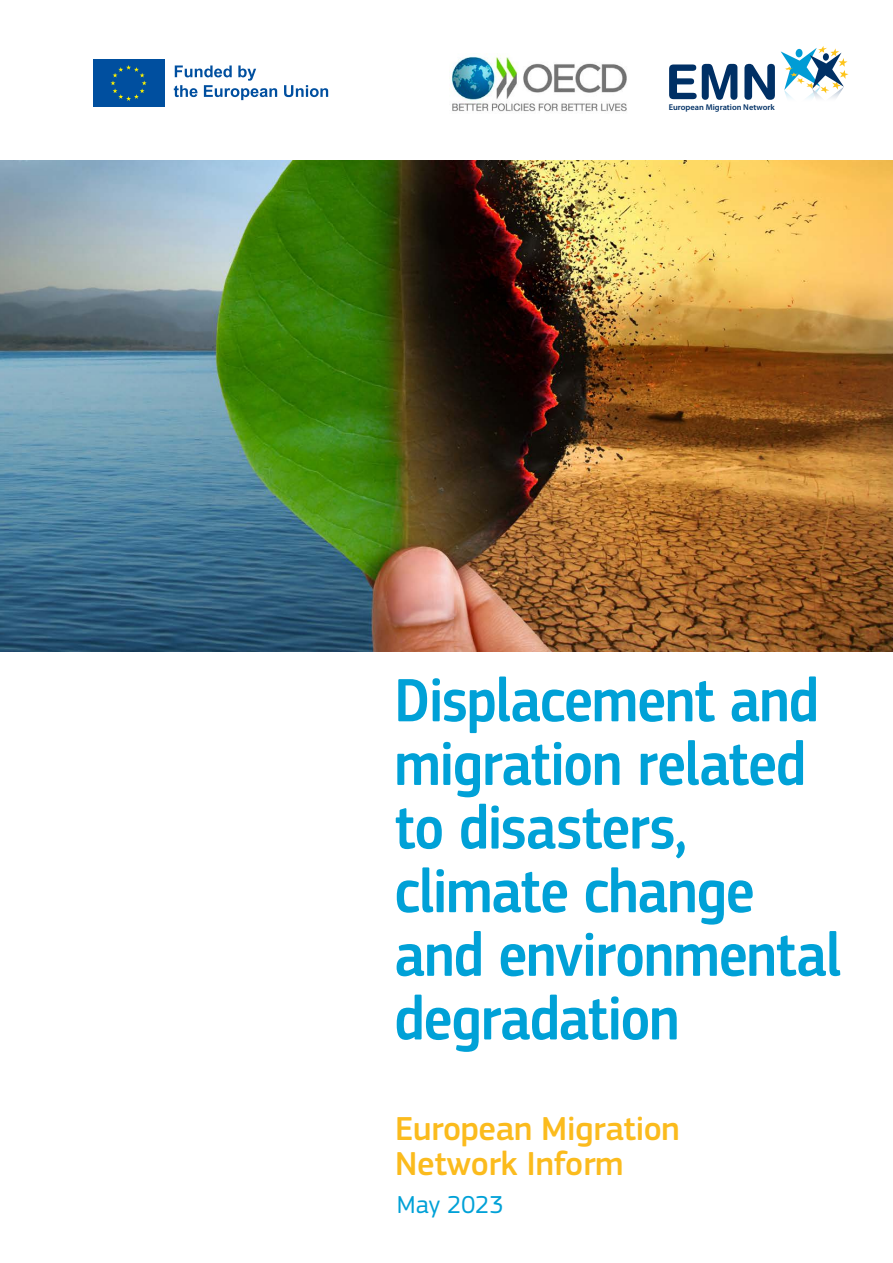
<style>
.page{position:relative;width:893px;height:1263px;background:#fff}
.page>*{position:absolute;margin:0;border:0;box-sizing:border-box;transform-origin:0 0}
.heading1_nonum{font:500 63.6px/63.6px "EC Square Sans Cond Pro";letter-spacing:-.005em;color:#00a1d7}
.t1{font:500 34.5px/34.5px "EC Square Sans Pro";letter-spacing:-.01em;color:#fbbb1d}
.t2{font:25.5px "EC Square Sans Pro";letter-spacing:-.005em;color:#00a1d7}
.t3{font:600 8.4px "Myriad Pro";color:#003065}
</style>
<div class="page">
<img style="left:0;top:160px;width:893px;height:491px">
<svg style="left:781px;top:46px;width:67px;height:52px"></svg>
<svg style="left:669px;top:64px;width:68px;height:36px"></svg>
<svg style="left:744px;top:64px;width:31px;height:36px"></svg>
<svg style="left:164px;top:59px;width:1px;height:48px"></svg>
<div style="left:93px;top:59px;width:71px;height:48px;background:#004f9f"></div>
<svg style="left:111px;top:65px;width:36px;height:36px"></svg>
<svg style="left:174px;top:65px;width:103px;height:35px"></svg>
<svg style="left:284px;top:85px;width:44px;height:12px"></svg>
<img style="left:450px;top:55px;width:177px;height:57px">
<p class="t3" style="left:669px;top:102px;width:108px">European Migration Network</p>
<p class="heading1_nonum" style="left:395px;top:670px;width:448px">Displacement and migration related to disasters, climate change and environmental degradation</p>
<p class="t1" style="left:395px;top:1112px;width:286px">European Migration<br>Network Inform</p>
<p class="t2" style="left:397px;top:1190px;width:108px">May 2023</p>
</div>
